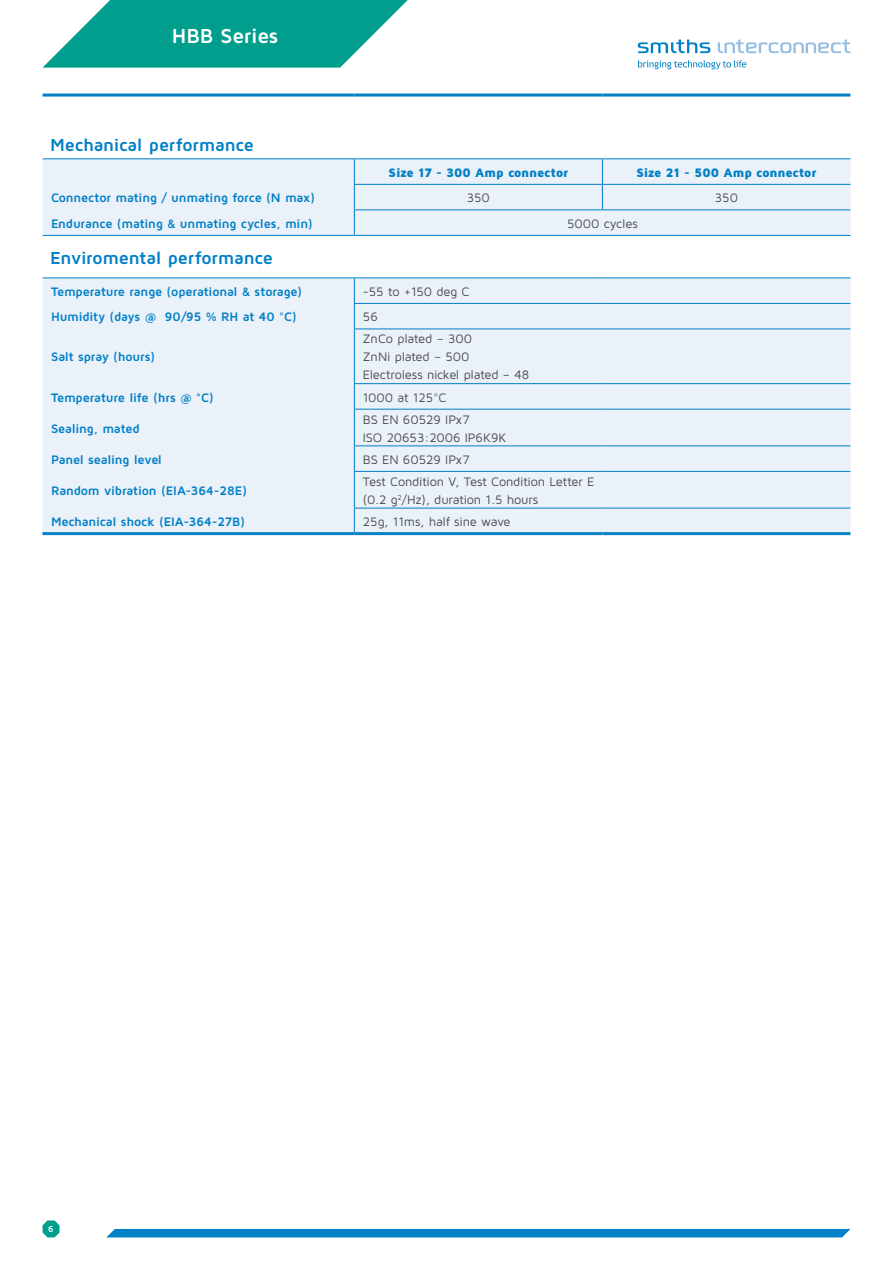
<style>
.page{position:relative;width:893px;height:1263px;background:#fff}
.page>*{position:absolute;margin:0;border:0;box-sizing:border-box;transform-origin:0 0}
.t1{font:700 21px "Maven Pro";letter-spacing:-.01em;color:#fff}
.t2{font:700 18px "Maven Pro";letter-spacing:-.01em;color:#0080c6}
.t3{font:700 12.75px "Maven Pro";letter-spacing:-.015em;color:#0080c6}
.t4{font:12.75px/18px "Maven Pro";letter-spacing:-.01em;color:#4b4b4d}
.t5{font:900 12.75px "Maven Pro";letter-spacing:-.015em;color:#0080c6}
.t6{font:700 9px "Maven Pro";color:#fff}
</style>
<div class="page">
<svg style="left:43px;top:0;width:365px;height:68px"></svg>
<svg style="left:638px;top:40px;width:72px;height:13px"></svg>
<svg style="left:718px;top:40px;width:132px;height:13px"></svg>
<svg style="left:638px;top:60px;width:108px;height:9px"></svg>
<svg style="left:43px;top:1220px;width:17px;height:17px"></svg>
<div style="left:107px;top:1229px;width:743px;height:8px;background:#0080c6"></div>
<svg style="left:43px;top:159px;width:807px;height:373px;background:#eaf1f9"></svg>
<hr style="left:43px;top:94px;width:311px;height:3px;background:#0080c6">
<hr style="left:354px;top:94px;width:248px;height:3px;background:#0080c6">
<hr style="left:602px;top:94px;width:248px;height:3px;background:#0080c6">
<hr style="left:43px;top:532px;width:311px;height:3px;background:#0080c6">
<hr style="left:354px;top:532px;width:248px;height:3px;background:#0080c6">
<hr style="left:602px;top:532px;width:248px;height:3px;background:#0080c6">
<svg style="left:354px;top:159px;width:1px;height:76px"></svg>
<svg style="left:354px;top:279px;width:1px;height:50px"></svg>
<hr style="left:354px;top:329px;width:1px;height:54px;background:#0080c6">
<svg style="left:354px;top:384px;width:1px;height:25px"></svg>
<hr style="left:354px;top:409px;width:1px;height:36px;background:#0080c6">
<svg style="left:354px;top:446px;width:1px;height:25px"></svg>
<hr style="left:354px;top:472px;width:1px;height:36px;background:#0080c6">
<svg style="left:354px;top:509px;width:1px;height:23px"></svg>
<hr style="left:43px;top:235px;width:311px;height:1px;background:#0080c6">
<hr style="left:354px;top:235px;width:248px;height:1px;background:#0080c6">
<hr style="left:602px;top:235px;width:248px;height:1px;background:#0080c6">
<hr style="left:43px;top:278px;width:311px;height:1px;background:#0080c6">
<hr style="left:354px;top:278px;width:248px;height:1px;background:#0080c6">
<hr style="left:602px;top:278px;width:248px;height:1px;background:#0080c6">
<hr style="left:43px;top:158px;width:311px;height:1px;background:#0080c6">
<hr style="left:354px;top:158px;width:248px;height:1px;background:#0080c6">
<hr style="left:602px;top:158px;width:248px;height:1px;background:#0080c6">
<hr style="left:354px;top:303px;width:248px;height:1px;background:#0080c6">
<hr style="left:602px;top:303px;width:248px;height:1px;background:#0080c6">
<hr style="left:354px;top:329px;width:248px;height:1px;background:#0080c6">
<hr style="left:602px;top:329px;width:248px;height:1px;background:#0080c6">
<hr style="left:354px;top:383px;width:248px;height:1px;background:#0080c6">
<hr style="left:602px;top:383px;width:248px;height:1px;background:#0080c6">
<hr style="left:354px;top:409px;width:248px;height:1px;background:#0080c6">
<hr style="left:602px;top:409px;width:248px;height:1px;background:#0080c6">
<hr style="left:354px;top:445px;width:248px;height:1px;background:#0080c6">
<hr style="left:602px;top:445px;width:248px;height:1px;background:#0080c6">
<hr style="left:354px;top:471px;width:248px;height:1px;background:#0080c6">
<hr style="left:602px;top:471px;width:248px;height:1px;background:#0080c6">
<hr style="left:354px;top:508px;width:248px;height:1px;background:#0080c6">
<hr style="left:602px;top:508px;width:248px;height:1px;background:#0080c6">
<hr style="left:354px;top:184px;width:248px;height:1px;background:#0080c6">
<hr style="left:602px;top:184px;width:248px;height:1px;background:#0080c6">
<hr style="left:354px;top:209px;width:248px;height:1px;background:#0080c6">
<hr style="left:602px;top:209px;width:248px;height:1px;background:#0080c6">
<svg style="left:602px;top:159px;width:1px;height:50px"></svg>
<h1 class="t1" style="left:172px;top:22px;width:108px">HBB Series</h1>
<h2 class="t2" style="left:50px;top:134px;width:205px">Mechanical performance</h2>
<p class="t5" style="left:389px;top:164px;width:181px">Size 17 - 300 Amp connector</p>
<p class="t5" style="left:636px;top:164px;width:182px">Size 21 - 500 Amp connector</p>
<p class="t3" style="left:51px;top:190px;width:266px">Connector mating / unmating force (N max)</p>
<p class="t4" style="left:467px;top:188px;width:25px">350</p>
<p class="t4" style="left:715px;top:188px;width:25px">350</p>
<p class="t3" style="left:51px;top:215px;width:263px">Endurance (mating &amp; unmating cycles, min)</p>
<p class="t4" style="left:567px;top:214px;width:72px">5000 cycles</p>
<h2 class="t2" style="left:50px;top:246px;width:224px">Enviromental performance</h2>
<p class="t3" style="left:51px;top:283px;width:253px">Temperature range (operational &amp; storage)</p>
<p class="t4" style="left:363px;top:282px;width:108px">-55 to +150 deg C</p>
<p class="t3" style="left:51px;top:309px;width:247px">Humidity (days @ 90/95 % RH at 40 °C)</p>
<p class="t4" style="left:363px;top:307px;width:16px">56</p>
<p class="t3" style="left:51px;top:349px;width:106px">Salt spray (hours)</p>
<p class="t4" style="left:363px;top:330px;width:168px">ZnCo plated – 300<br>ZnNi plated – 500<br>Electroless nickel plated – 48</p>
<p class="t3" style="left:51px;top:389px;width:164px">Temperature life (hrs @ °C)</p>
<p class="t4" style="left:363px;top:388px;width:85px">1000 at 125°C</p>
<p class="t3" style="left:51px;top:420px;width:90px">Sealing, mated</p>
<p class="t4" style="left:363px;top:410px;width:145px">BS EN 60529 IPx7<br>ISO 20653:2006 IP6K9K</p>
<p class="t3" style="left:51px;top:451px;width:113px">Panel sealing level</p>
<p class="t4" style="left:363px;top:450px;width:108px">BS EN 60529 IPx7</p>
<p class="t3" style="left:51px;top:482px;width:198px">Random vibration (EIA-364-28E)</p>
<p class="t4" style="left:363px;top:472px;width:233px">Test Condition V, Test Condition Letter E (0.2 g<sup>2</sup>/Hz), duration 1.5 hours</p>
<p class="t3" style="left:51px;top:513px;width:196px">Mechanical shock (EIA-364-27B)</p>
<p class="t4" style="left:363px;top:512px;width:149px">25g, 11ms, half sine wave</p>
<p class="t6" style="left:48px;top:1223px;width:7px">6</p>
</div>
